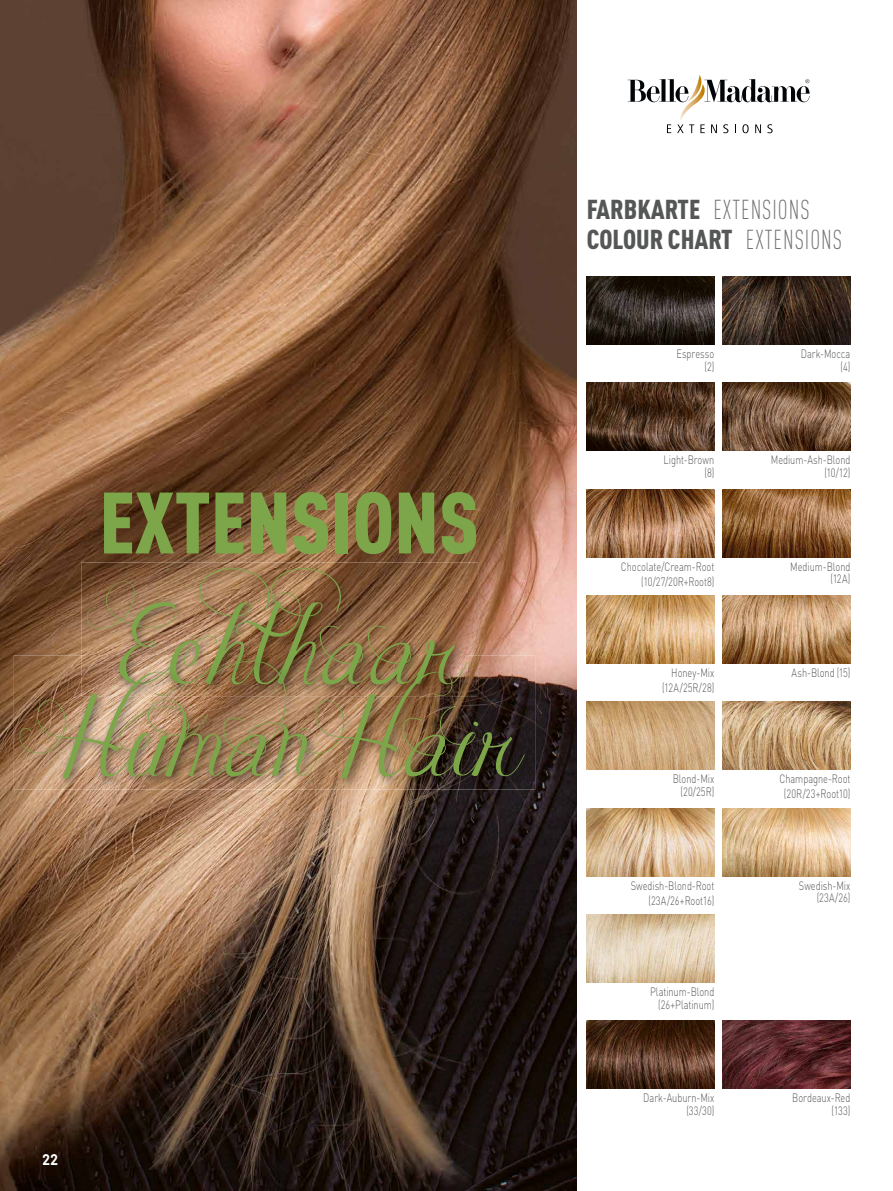
<style>
.page{position:relative;width:893px;height:1191px;background:#fff}
.page>*{position:absolute;margin:0;border:0;box-sizing:border-box;transform-origin:0 0}
.t1{font:102.6px/91.9px "Janda Celebration Script";color:#7da64a;text-align:center}
.t2{font:900 85.5px "DIN Cond DIN Cond";color:#7da64a}
.t3{font:900 27px/30px "DIN Cond DIN Cond";color:#555756}
.t4{font:700 15px "Barlow";color:#fff;scale:.9 1}
.t5{font:300 12px/12.8px "DIN Pro";letter-spacing:-.005em;color:#555756;text-align:right;scale:.77 1}
.s1{font-weight:300;color:#6f7070}
</style>
<div class="page">
<img style="left:0;top:0;width:577px;height:1191px">
<svg style="left:628px;top:75px;width:182px;height:58px"></svg>
<img style="left:587px;top:914px;width:127px;height:68px">
<img style="left:723px;top:1020px;width:127px;height:69px">
<img style="left:723px;top:383px;width:127px;height:68px">
<img style="left:587px;top:276px;width:127px;height:68px">
<img style="left:723px;top:276px;width:127px;height:68px">
<img style="left:587px;top:383px;width:127px;height:68px">
<img style="left:587px;top:702px;width:127px;height:68px">
<img style="left:587px;top:808px;width:127px;height:68px">
<img style="left:723px;top:808px;width:127px;height:68px">
<img style="left:587px;top:1020px;width:127px;height:69px">
<img style="left:723px;top:489px;width:127px;height:68px">
<img style="left:723px;top:595px;width:127px;height:68px">
<img style="left:587px;top:489px;width:127px;height:68px">
<img style="left:587px;top:595px;width:127px;height:68px">
<img style="left:723px;top:702px;width:127px;height:68px">
<img style="left:81px;top:562px;width:397px;height:93px">
<img style="left:87px;top:568px;width:380px;height:87px">
<img style="left:14px;top:655px;width:521px;height:134px">
<img style="left:87px;top:655px;width:380px;height:29px">
<h2 class="t2" style="left:99px;top:469px;width:381px">EXTENSIONS</h2>
<h1 class="t1" style="left:61px;top:601px;width:460px">Echthaar<br>HumanHair</h1>
<p class="t4" style="left:43px;top:1149px;width:19px">22</p>
<h3 class="t3" style="left:587px;top:194px;width:257px">FARBKARTE <span class="s1">EXTENSIONS<br></span>COLOUR CHART <span class="s1">EXTENSIONS</span></h3>
<p class="t5" style="left:676px;top:347px;width:51px">Espresso (2)</p>
<p class="t5" style="left:801px;top:347px;width:66px">Dark-Mocca (4)</p>
<p class="t5" style="left:664px;top:453px;width:67px">Light-Brown (8)</p>
<p class="t5" style="left:771px;top:453px;width:105px">Medium-Ash-Blond (10/12)</p>
<p class="t5" style="left:621px;top:558px;width:123px;line-height:14.9px">Chocolate/Cream-Root (10/27/20R+Root8)</p>
<p class="t5" style="left:790px;top:559px;width:80px">Medium-Blond (12A)</p>
<p class="t5" style="left:671px;top:666px;width:57px">Honey-Mix</p>
<p class="t5" style="left:792px;top:666px;width:78px">Ash-Blond (15)</p>
<p class="t5" style="left:662px;top:680px;width:69px">(12A/25R/28)</p>
<p class="t5" style="left:673px;top:772px;width:55px">Blond-Mix (20/25R)</p>
<p class="t5" style="left:779px;top:771px;width:94px;line-height:14.9px;text-align:center">Champagne-Root (20R/23+Root10)</p>
<p class="t5" style="left:631px;top:877px;width:110px;line-height:14.9px">Swedish-Blond-Root (23A/26+Root16)</p>
<p class="t5" style="left:799px;top:878px;width:68px">Swedish-Mix (23A/26)</p>
<p class="t5" style="left:650px;top:984px;width:85px">Platinum-Blond (26+Platinum)</p>
<p class="t5" style="left:643px;top:1091px;width:94px">Dark-Auburn-Mix (33/30)</p>
<p class="t5" style="left:792px;top:1091px;width:77px">Bordeaux-Red (133)</p>
</div>
